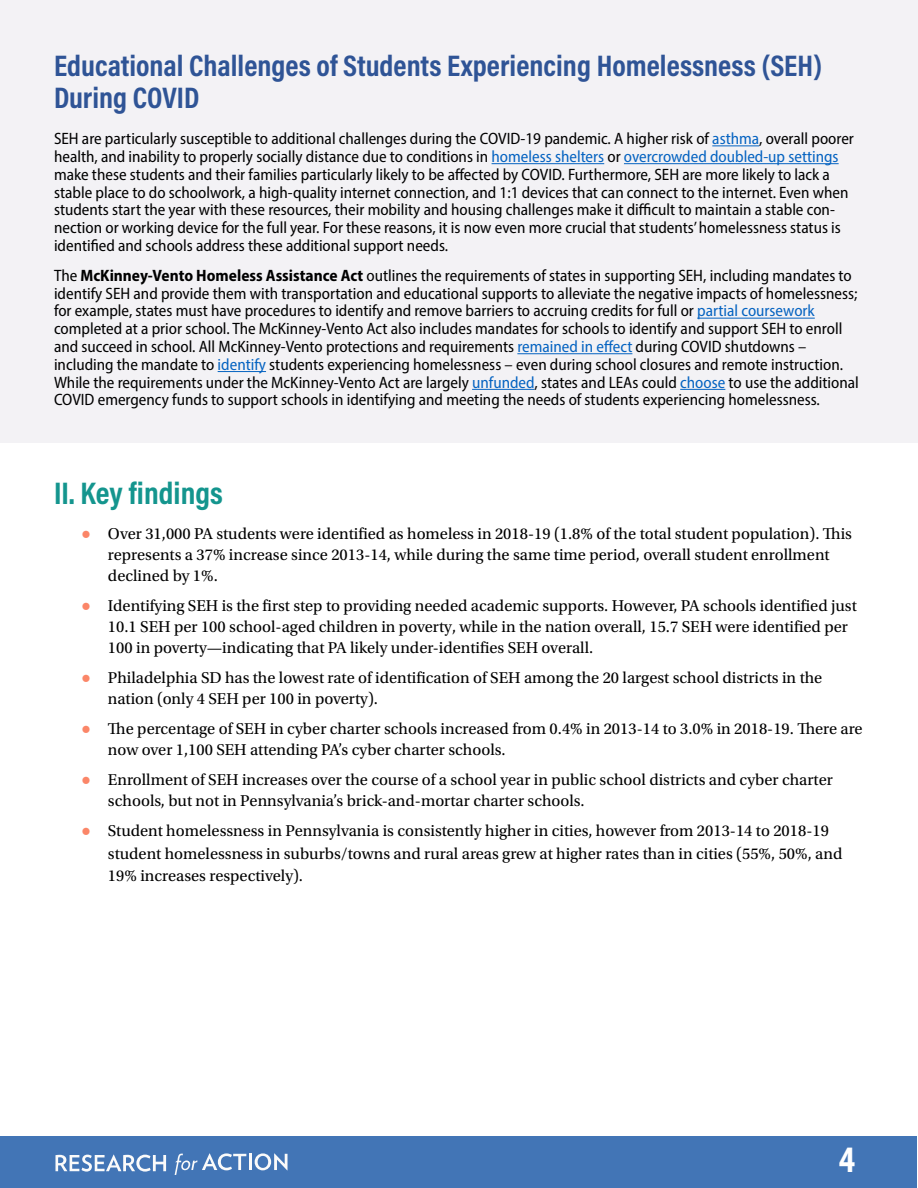
<style>
.page{position:relative;width:918px;height:1188px;background:#fff}
.page>*{position:absolute;margin:0;border:0;box-sizing:border-box;transform-origin:0 0}
.t1{font:37.5px "Myriad Variable Concept";color:#fff}
.t2{font:31.5px "Acumin Variable Concept";color:#14958e}
.t3{font:30px/32.4px "Acumin Variable Concept";color:#2f5496}
.t4{font:semi-condensed 16.5px/17.9px "Myriad Pro";color:#000}
.t5{font:16.5px/21px "Utopia Std";color:#000}
.s1{color:#0563c1}
.s2{font-weight:700}
.s3{font-family:"Franklin Gothic";color:#fb8668}
</style>
<div class="page">
<div style="left:0;top:1136px;width:917px;height:52px;background:#4275b6"></div>
<svg style="left:55px;top:1155px;width:111px;height:17px"></svg>
<svg style="left:175px;top:1153px;width:113px;height:22px"></svg>
<div style="left:0;top:0;width:918px;height:443px;background:#f3f2f5"></div>
<hr style="left:712px;top:145px;width:47px;height:1px;background:#0563c1">
<hr style="left:492px;top:163px;width:112px;height:1px;background:#0563c1">
<hr style="left:624px;top:163px;width:215px;height:1px;background:#0563c1">
<hr style="left:697px;top:318px;width:118px;height:1px;background:#0563c1">
<hr style="left:517px;top:353px;width:115px;height:1px;background:#0563c1">
<hr style="left:218px;top:371px;width:48px;height:1px;background:#0563c1">
<hr style="left:472px;top:389px;width:62px;height:1px;background:#0563c1">
<hr style="left:680px;top:389px;width:45px;height:1px;background:#0563c1">
<h3 class="t3" style="left:54px;top:48px;width:770px">Educational Challenges of Students Experiencing Homelessness (SEH)<br>During COVID</h3>
<p class="t4" style="left:54px;top:130px;width:801px">SEH are particularly susceptible to additional challenges during the COVID-19 pandemic. A higher risk of <span class="s1">asthma</span>, overall poorer health, and inability to properly socially distance due to conditions in <span class="s1">homeless shelters</span> or <span class="s1">overcrowded doubled-up settings </span>make these students and their families particularly likely to be affected by COVID. Furthermore, SEH are more likely to lack a stable place to do schoolwork, a high-quality internet connection, and 1:1 devices that can connect to the internet. Even when students start the year with these resources, their mobility and housing challenges make it difficult to maintain a stable con&shy;nection or working device for the full year. For these reasons, it is now even more crucial that students’ homelessness status is identified and schools address these additional support needs.</p>
<p class="t4" style="left:54px;top:266px;width:806px">The <span class="s2">McKinney-Vento Homeless Assistance Act</span> outlines the requirements of states in supporting SEH, including mandates to identify SEH and provide them with transportation and educational supports to alleviate the negative impacts of homelessness; for example, states must have procedures to identify and remove barriers to accruing credits for full or <span class="s1">partial coursework </span>completed at a prior school. The McKinney-Vento Act also includes mandates for schools to identify and support SEH to enroll and succeed in school. All McKinney-Vento protections and requirements <span class="s1">remained in effect</span> during COVID shutdowns – including the mandate to <span class="s1">identify</span> students experiencing homelessness – even during school closures and remote instruction.<br>While the requirements under the McKinney-Vento Act are largely <span class="s1">unfunded</span>, states and LEAs could <span class="s1">choose</span> to use the additional COVID emergency funds to support schools in identifying and meeting the needs of students experiencing homelessness.</p>
<h2 class="t2" style="left:54px;top:471px;width:170px">II. Key findings</h2>
<p class="t5" style="left:108px;top:524px;width:746px;text-indent:-27px"><span class="s3">●</span> Over 31,000 PA students were identified as homeless in 2018-19 (1.8% of the total student population). This represents a 37% increase since 2013-14, while during the same time period, overall student enrollment declined by 1%.</p>
<p class="t5" style="left:108px;top:596px;width:750px;text-indent:-27px"><span class="s3">●</span> Identifying SEH is the first step to providing needed academic supports. However, PA schools identified just<br>10.1 SEH per 100 school-aged children in poverty, while in the nation overall, 15.7 SEH were identified per<br>100 in poverty—indicating that PA likely under-identifies SEH overall.</p>
<p class="t5" style="left:108px;top:668px;width:716px;text-indent:-27px"><span class="s3">●</span> Philadelphia SD has the lowest rate of identification of SEH among the 20 largest school districts in the nation (only 4 SEH per 100 in poverty).</p>
<p class="t5" style="left:108px;top:719px;width:756px;text-indent:-27px"><span class="s3">●</span> The percentage of SEH in cyber charter schools increased from 0.4% in 2013-14 to 3.0% in 2018-19. There are now over 1,100 SEH attending PA’s cyber charter schools.</p>
<p class="t5" style="left:108px;top:770px;width:726px;text-indent:-27px"><span class="s3">●</span> Enrollment of SEH increases over the course of a school year in public school districts and cyber charter schools, but not in Pennsylvania’s brick-and-mortar charter schools.</p>
<p class="t5" style="left:108px;top:820px;width:736px;line-height:22.5px;text-indent:-27px"><span class="s3">●</span> Student homelessness in Pennsylvania is consistently higher in cities, however from 2013-14 to 2018-19 student homelessness in suburbs/towns and rural areas grew at higher rates than in cities (55%, 50%, and<br>19% increases respectively).</p>
<h1 class="t1" style="left:839px;top:1138px;width:17px">4</h1>
</div>
